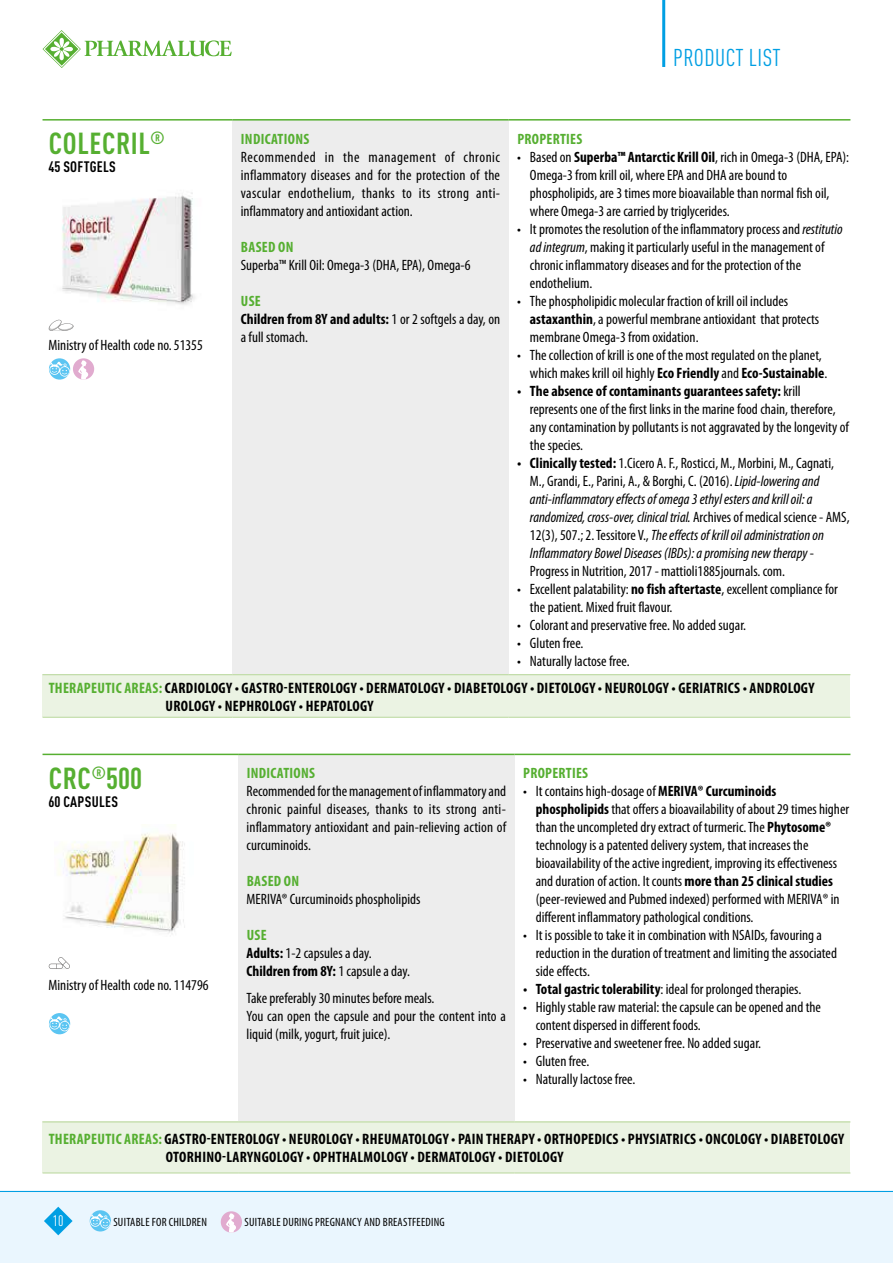
<style>
.page{position:relative;width:893px;height:1263px;background:#fff}
.page>*{position:absolute;margin:0;border:0;box-sizing:border-box;transform-origin:0 0}
.t1{font:700 condensed 30px "DIN Pro";letter-spacing:.02em;color:#56af31}
.t2{font:condensed 24px "DIN Pro";letter-spacing:.02em;color:#009fe3}
.t3{font:700 condensed 15.15px/18.1px "Myriad Pro";letter-spacing:.02em;color:#000}
.t4{font:condensed 15px/18px "Myriad Pro";color:#000}
.t5{font:italic condensed 15px/18px "Myriad Pro";color:#000}
.t6{font:700 condensed 15px "Myriad Pro";letter-spacing:.02em;color:#56af31}
.t7{font:700 condensed 15px "DIN Pro";letter-spacing:.02em;color:#000}
.t8{font:condensed 15px "DIN Pro";color:#fff}
.t9{font:condensed 12px "Myriad Pro";letter-spacing:.02em;color:#000}
.s1{font-weight:700;color:#56af31}
.s2{font-weight:700}
.s3{font-style:italic}
.s4{font-weight:700;font-style:normal}
.s5{font-style:normal}
.s6{color:#56af31}
</style>
<div class="page">
<div style="left:0;top:1191px;width:893px;height:72px;background:#eaf6fe"></div>
<div style="left:90px;top:1210px;width:21px;height:21px;background:#5bc5f2;border-radius:50%"></div>
<svg style="left:90px;top:1213px;width:21px;height:16px"></svg>
<svg style="left:220px;top:1211px;width:22px;height:22px"></svg>
<hr style="left:0;top:1191px;width:893px;height:1px;background:#009fe3">
<svg style="left:43px;top:30px;width:189px;height:38px"></svg>
<svg style="left:44px;top:1207px;width:29px;height:28px"></svg>
<hr style="left:662px;top:0;width:3px;height:67px;background:#009fe3">
<div style="left:232px;top:120px;width:277px;height:555px;background:#ededed"></div>
<div style="left:43px;top:675px;width:807px;height:42px;background:#ebf3e3"></div>
<hr style="left:43px;top:119px;width:189px;height:2px;background:#56af31">
<hr style="left:232px;top:119px;width:277px;height:2px;background:#56af31">
<hr style="left:509px;top:119px;width:341px;height:2px;background:#56af31">
<hr style="left:43px;top:674px;width:189px;height:1px;background:#b8d79b">
<hr style="left:43px;top:717px;width:189px;height:1px;background:#b8d79b">
<hr style="left:232px;top:717px;width:277px;height:1px;background:#b8d79b">
<hr style="left:509px;top:717px;width:341px;height:1px;background:#b8d79b">
<hr style="left:232px;top:674px;width:277px;height:1px;background:#b8d79b">
<hr style="left:509px;top:674px;width:341px;height:1px;background:#b8d79b">
<img style="left:62px;top:192px;width:133px;height:113px">
<svg style="left:49px;top:320px;width:25px;height:11px"></svg>
<svg style="left:49px;top:358px;width:46px;height:22px"></svg>
<div style="left:238px;top:754px;width:276px;height:368px;background:#ededed"></div>
<div style="left:43px;top:1122px;width:807px;height:51px;background:#ebf3e3"></div>
<hr style="left:43px;top:754px;width:195px;height:1px;background:#56af31">
<hr style="left:238px;top:754px;width:276px;height:1px;background:#56af31">
<hr style="left:514px;top:754px;width:336px;height:1px;background:#56af31">
<hr style="left:43px;top:1121px;width:195px;height:1px;background:#b8d79b">
<hr style="left:238px;top:1121px;width:276px;height:1px;background:#b8d79b">
<hr style="left:514px;top:1121px;width:336px;height:1px;background:#b8d79b">
<hr style="left:43px;top:1172px;width:195px;height:1px;background:#b8d79b">
<hr style="left:238px;top:1172px;width:276px;height:1px;background:#b8d79b">
<hr style="left:514px;top:1172px;width:336px;height:1px;background:#b8d79b">
<img style="left:55px;top:825px;width:130px;height:109px">
<svg style="left:49px;top:957px;width:21px;height:12px"></svg>
<svg style="left:52px;top:1013px;width:19px;height:22px"></svg>
<div style="left:49px;top:1013px;width:21px;height:21px;background:#5bc5f2;border-radius:50%"></div>
<svg style="left:49px;top:1016px;width:21px;height:15px"></svg>
<h1 class="t1" style="left:49px;top:121px;width:118px">COLECRIL<sup>®</sup></h1>
<p class="t7" style="left:49px;top:155px;width:69px">45 SOFTGELS</p>
<p class="t4" style="left:49px;top:336px;width:156px">Ministry of Health code no. 51355</p>
<h2 class="t2" style="left:673px;top:40px;width:109px">PRODUCT LIST</h2>
<p class="t6" style="left:241px;top:129px;width:70px">INDICATIONS</p>
<p class="t4" style="left:241px;top:148px;width:261px;text-align:justify">Recommended in the management of chronic inflammatory diseases and for the protection of the vascular endothelium, thanks to its strong anti&shy;inflammatory and antioxidant action.</p>
<p class="t6" style="left:241px;top:237px;width:54px">BASED ON</p>
<p class="t4" style="left:241px;top:256px;width:231px">Superba™ Krill Oil: Omega-3 (DHA, EPA), Omega-6</p>
<p class="t4" style="left:241px;top:292px;width:261px"><span class="s1">USE<br></span><span class="s2">Children from 8Y and adults:</span> 1 or 2 softgels a day, on a full stomach.</p>
<p class="t6" style="left:517px;top:129px;width:67px">PROPERTIES</p>
<p class="t4" style="left:530px;top:148px;width:321px;text-indent:-13px">• Based on <span class="s2">Superba™ Antarctic Krill Oil</span>, rich in Omega-3 (DHA, EPA):<br>Omega-3 from krill oil, where EPA and DHA are bound to phospholipids, are 3 times more bioavailable than normal fish oil, where Omega-3 are carried by triglycerides.</p>
<p class="t4" style="left:530px;top:220px;width:314px;text-indent:-13px">• It promotes the resolution of the inflammatory process and <span class="s3">restitutio ad integrum</span>, making it particularly useful in the management of chronic inflammatory diseases and for the protection of the endothelium.</p>
<p class="t4" style="left:530px;top:292px;width:291px;text-indent:-13px">• The phospholipidic molecular fraction of krill oil includes <span class="s2">astaxanthin</span>, a powerful membrane antioxidant that protects membrane Omega-3 from oxidation.</p>
<p class="t4" style="left:530px;top:346px;width:299px;text-indent:-13px">• The collection of krill is one of the most regulated on the planet, which makes krill oil highly <span class="s2">Eco Friendly</span> and <span class="s2">Eco-Sustainable</span>.</p>
<p class="t4" style="left:530px;top:382px;width:320px;text-indent:-13px"><span class="s2">• The absence of contaminants guarantees safety:</span> krill represents one of the first links in the marine food chain, therefore, any contamination by pollutants is not aggravated by the longevity of the species.</p>
<p class="t5" style="left:530px;top:454px;width:321px;text-indent:-13px"><span class="s4">• Clinically tested:</span> <span class="s5">1.Cicero A. F., Rosticci, M., Morbini, M., Cagnati, M., Grandi, E., Parini, A., &amp; Borghi, C. (2016).</span> Lipid-lowering and anti-inflammatory effects of omega 3 ethyl esters and krill oil: a randomized, cross-over, clinical trial. <span class="s5">Archives of medical science - AMS, 12(3), 507.; 2. Tessitore V.,</span> The effects of krill oil administration on Inflammatory Bowel Diseases (IBDs): a promising new therapy <span class="s5">- Progress in Nutrition, 2017 - mattioli1885journals. com.</span></p>
<p class="t4" style="left:530px;top:580px;width:309px;text-indent:-13px">• Excellent palatability: <span class="s2">no fish aftertaste</span>, excellent compliance for the patient. Mixed fruit flavour.</p>
<p class="t4" style="left:517px;top:616px;width:230px">• Colorant and preservative free. No added sugar.</p>
<p class="t4" style="left:517px;top:634px;width:68px">• Gluten free.</p>
<p class="t4" style="left:517px;top:652px;width:114px">• Naturally lactose free.</p>
<p class="t3" style="left:166px;top:678px;width:650px;text-indent:-117px"><span class="s6">THERAPEUTIC AREAS:</span> CARDIOLOGY • GASTRO-ENTEROLOGY • DERMATOLOGY • DIABETOLOGY • DIETOLOGY • NEUROLOGY • GERIATRICS • ANDROLOGY<br>UROLOGY • NEPHROLOGY • HEPATOLOGY</p>
<h1 class="t1" style="left:49px;top:755px;width:95px">CRC<sup>®</sup>500</h1>
<p class="t7" style="left:49px;top:790px;width:71px">60 CAPSULES</p>
<p class="t4" style="left:49px;top:976px;width:162px">Ministry of Health code no. 114796</p>
<p class="t6" style="left:247px;top:764px;width:70px">INDICATIONS</p>
<p class="t4" style="left:247px;top:782px;width:261px;text-align:justify">Recommended for the management of inflammatory and chronic painful diseases, thanks to its strong anti&shy;inflammatory antioxidant and pain-relieving action of curcuminoids.</p>
<p class="t6" style="left:247px;top:872px;width:54px">BASED ON</p>
<p class="t4" style="left:247px;top:890px;width:176px">MERIVA® Curcuminoids phospholipids</p>
<p class="t4" style="left:247px;top:926px;width:165px"><span class="s1">USE<br></span><span class="s2">Adults:</span> 1-2 capsules a day.<br><span class="s2">Children from 8Y:</span> 1 capsule a day.</p>
<p class="t4" style="left:247px;top:989px;width:261px">Take preferably 30 minutes before meals.<br>You can open the capsule and pour the content into a liquid (milk, yogurt, fruit juice).</p>
<p class="t6" style="left:523px;top:764px;width:67px">PROPERTIES</p>
<p class="t4" style="left:536px;top:782px;width:315px;text-indent:-13px">• It contains high-dosage of <span class="s2">MERIVA® Curcuminoids phospholipids</span> that offers a bioavailability of about 29 times higher than the uncompleted dry extract of turmeric. The <span class="s2">Phytosome® </span>technology is a patented delivery system, that increases the bioavailability of the active ingredient, improving its effectiveness and duration of action. It counts <span class="s2">more than 25 clinical studies </span>(peer-reviewed and Pubmed indexed) performed with MERIVA® in different inflammatory pathological conditions.</p>
<p class="t4" style="left:536px;top:926px;width:303px;text-indent:-13px">• It is possible to take it in combination with NSAIDs, favouring a reduction in the duration of treatment and limiting the associated side effects.</p>
<p class="t4" style="left:523px;top:980px;width:280px"><span class="s2">• Total gastric tolerability</span>: ideal for prolonged therapies.</p>
<p class="t4" style="left:536px;top:998px;width:287px;text-indent:-13px">• Highly stable raw material: the capsule can be opened and the content dispersed in different foods.</p>
<p class="t4" style="left:523px;top:1034px;width:240px">• Preservative and sweetener free. No added sugar.</p>
<p class="t4" style="left:523px;top:1052px;width:68px">• Gluten free.</p>
<p class="t4" style="left:523px;top:1070px;width:114px">• Naturally lactose free.</p>
<p class="t3" style="left:166px;top:1129px;width:680px;text-indent:-117px"><span class="s6">THERAPEUTIC AREAS:</span> GASTRO-ENTEROLOGY • NEUROLOGY • RHEUMATOLOGY • PAIN THERAPY • ORTHOPEDICS • PHYSIATRICS • ONCOLOGY • DIABETOLOGY<br>OTORHINO-LARYNGOLOGY • OPHTHALMOLOGY • DERMATOLOGY • DIETOLOGY</p>
<p class="t8" style="left:53px;top:1210px;width:12px">10</p>
<p class="t9" style="left:113px;top:1214px;width:95px">SUITABLE FOR CHILDREN</p>
<p class="t9" style="left:244px;top:1214px;width:202px">SUITABLE DURING PREGNANCY AND BREASTFEEDING</p>
</div>
